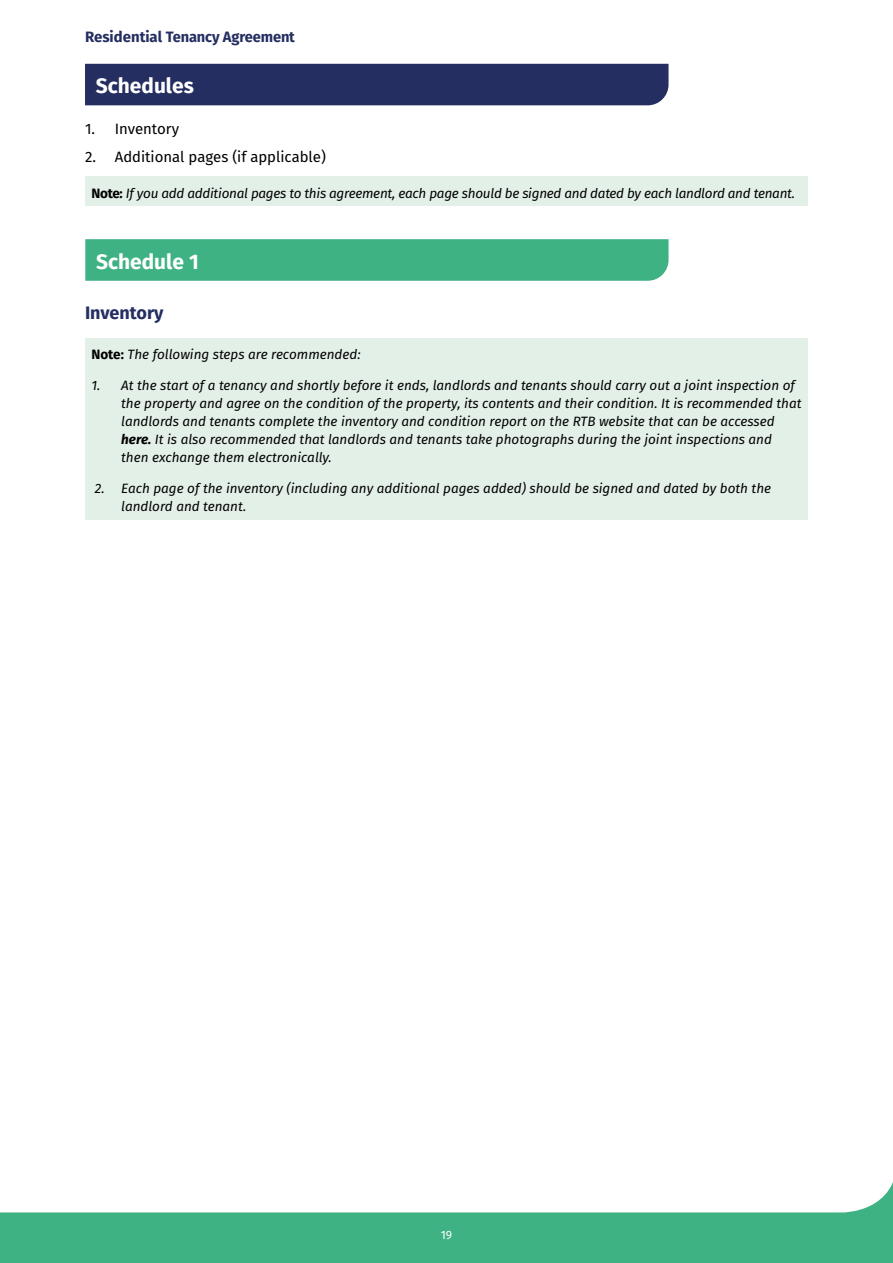
<style>
.page{position:relative;width:893px;height:1263px;background:#fff}
.page>*{position:absolute;margin:0;border:0;box-sizing:border-box;transform-origin:0 0}
.t1{font:700 21px "Fira Sans";color:#fff}
.List_Paragraph{font:700 18px "Fira Sans";color:#242e60}
.List_Paragraph-2{font:15px "Fira Sans";color:#000}
.t2{font:700 15px "Fira Sans";letter-spacing:-.01em;color:#242e60}
.List_Paragraph-3{font:italic 13.5px/18px "Fira Sans";color:#000}
.List_Paragraph-4{font:italic 13.5px "Fira Sans";letter-spacing:-.02em;color:#000}
.t3{font:12px "Fira Sans";color:#fff}
.s1{font-weight:700;font-style:normal}
.s2{font-weight:700}
</style>
<div class="page">
<div style="left:0;top:1171px;width:893px;height:92px;background:#3fb284"></div>
<div style="left:0;top:1171px;width:893px;height:41px;background:#fff"></div>
<div style="left:85px;top:239px;width:583px;height:42px;background:#3fb284"></div>
<div style="left:85px;top:338px;width:723px;height:181px;background:#e3f0e8"></div>
<div style="left:85px;top:177px;width:723px;height:29px;background:#e3f0e8"></div>
<div style="left:85px;top:64px;width:583px;height:41px;background:#242e60"></div>
<p class="t2" style="left:85px;top:25px;width:211px">Residential Tenancy Agreement</p>
<p class="t1" style="left:96px;top:68px;width:100px">Schedules</p>
<p class="List_Paragraph-2" style="left:85px;top:118px;width:96px">1. Inventory</p>
<p class="List_Paragraph-2" style="left:85px;top:146px;width:242px">2. Additional pages (if applicable)</p>
<p class="List_Paragraph-4" style="left:91px;top:183px;width:705px"><span class="s1">Note:</span> If you add additional pages to this agreement, each page should be signed and dated by each landlord and tenant.</p>
<p class="t1" style="left:96px;top:244px;width:104px">Schedule 1</p>
<p class="List_Paragraph" style="left:85px;top:298px;width:80px">Inventory</p>
<p class="List_Paragraph-3" style="left:91px;top:345px;width:271px"><span class="s1">Note:</span> The following steps are recommended:</p>
<p class="List_Paragraph-3" style="left:121px;top:376px;width:682px;text-indent:-30px">1. At the start of a tenancy and shortly before it ends, landlords and tenants should carry out a joint inspection of the property and agree on the condition of the property, its contents and their condition. It is recommended that landlords and tenants complete the inventory and condition report on the RTB website that can be accessed <span class="s2">here.</span> It is also recommended that landlords and tenants take photographs during the joint inspections and then exchange them electronically.</p>
<p class="List_Paragraph-3" style="left:121px;top:479px;width:652px;text-indent:-26px">2. Each page of the inventory (including any additional pages added) should be signed and dated by both the landlord and tenant.</p>
<p class="t3" style="left:441px;top:1226px;width:13px">19</p>
</div>
